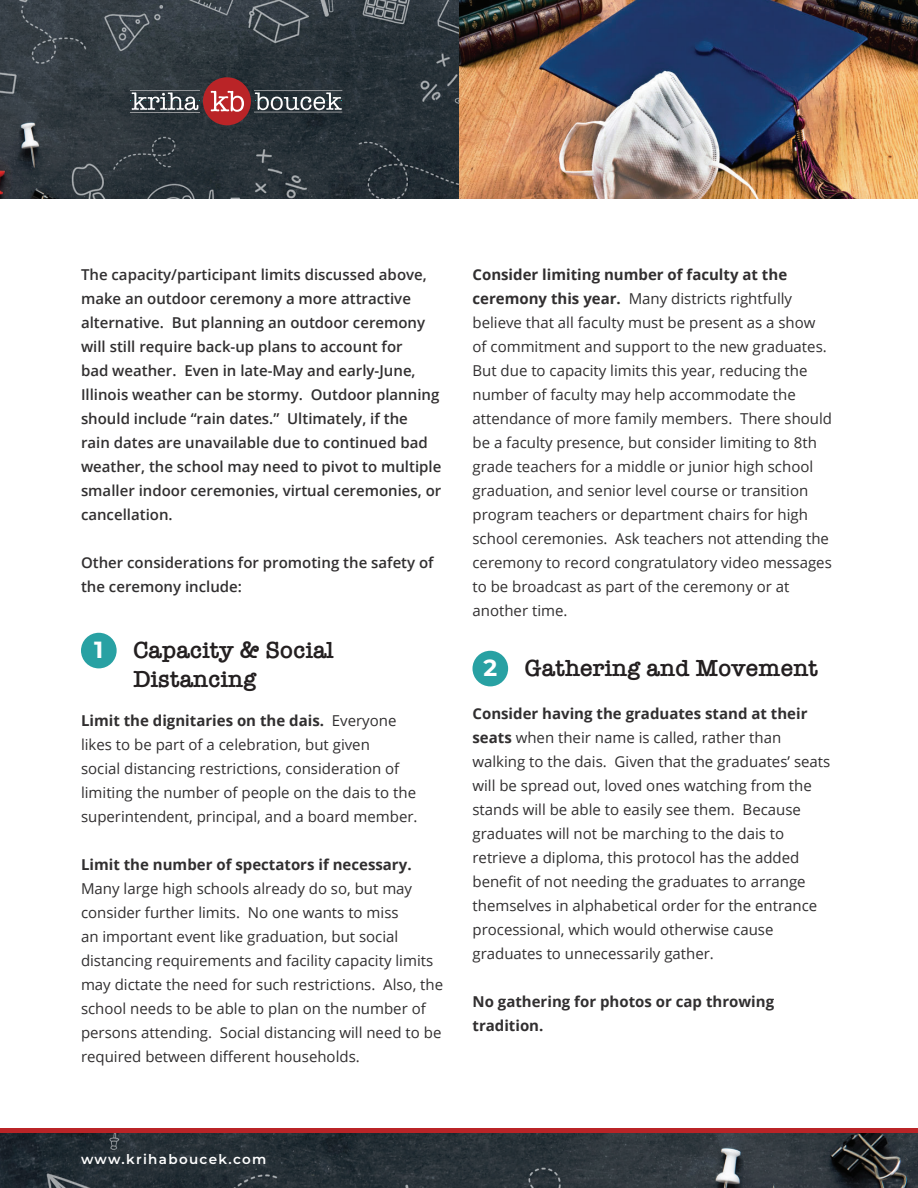
<style>
.page{position:relative;width:918px;height:1188px;background:#fff}
.page>*{position:absolute;margin:0;border:0;box-sizing:border-box;transform-origin:0 0}
.t1{font:600 24px/28.8px "American Typewriter";color:#231f20}
.t2{font:700 23.4px "Montserrat";color:#fff}
.t3{font:15px/24px "Open Sans";color:#312f30}
.t4{font:600 15px/24px "Open Sans";color:#312f30}
.t5{font:700 15px/24px "Open Sans";color:#312f30}
.t6{font:600 13.5px "Montserrat";letter-spacing:.1em;color:#fff}
.s1{font-weight:700}
</style>
<div class="page">
<img style="left:0;top:1133px;width:918px;height:55px">
<img style="left:0;top:0;width:918px;height:198px">
<div style="left:0;top:1128px;width:918px;height:5px;background:#ba2427"></div>
<div style="left:203px;top:77px;width:48px;height:48px;background:#ba2427;border-radius:50%"></div>
<svg style="left:211px;top:91px;width:33px;height:21px"></svg>
<hr style="left:130px;top:90px;width:70px;height:1px;background:#939598">
<hr style="left:130px;top:112px;width:70px;height:1px;background:#939598">
<hr style="left:254px;top:90px;width:88px;height:1px;background:#939598">
<hr style="left:254px;top:112px;width:88px;height:1px;background:#939598">
<svg style="left:130px;top:92px;width:70px;height:18px"></svg>
<svg style="left:255px;top:92px;width:88px;height:18px"></svg>
<div style="left:81px;top:633px;width:36px;height:35px;background:#28a1a3;border-radius:50%"></div>
<div style="left:473px;top:651px;width:35px;height:35px;background:#28a1a3;border-radius:50%"></div>
<p class="t4" style="left:81px;top:262px;width:362px">The capacity/participant limits discussed above, make an outdoor ceremony a more attractive alternative. But planning an outdoor ceremony will still require back-up plans to account for<br>bad weather. Even in late-May and early-June, Illinois weather can be stormy. Outdoor planning should include “rain dates.” Ultimately, if the<br>rain dates are unavailable due to continued bad weather, the school may need to pivot to multiple smaller indoor ceremonies, virtual ceremonies, or cancellation.</p>
<p class="t4" style="left:81px;top:550px;width:354px">Other considerations for promoting the safety of the ceremony include:</p>
<h2 class="t2" style="left:94px;top:633px;width:11px">1</h2>
<h1 class="t1" style="left:133px;top:636px;width:202px">Capacity &amp; Social<br>Distancing</h1>
<p class="t3" style="left:81px;top:708px;width:338px"><span class="s1">Limit the dignitaries on the dais.</span> Everyone likes to be part of a celebration, but given<br>social distancing restrictions, consideration of limiting the number of people on the dais to the superintendent, principal, and a board member.</p>
<p class="t5" style="left:81px;top:852px;width:332px">Limit the number of spectators if necessary.</p>
<p class="t3" style="left:81px;top:876px;width:364px">Many large high schools already do so, but may consider further limits. No one wants to miss<br>an important event like graduation, but social distancing requirements and facility capacity limits may dictate the need for such restrictions. Also, the school needs to be able to plan on the number of persons attending. Social distancing will need to be required between different households.</p>
<p class="t3" style="left:472px;top:262px;width:361px"><span class="s1">Consider limiting number of faculty at the ceremony this year.</span> Many districts rightfully believe that all faculty must be present as a show of commitment and support to the new graduates.<br>But due to capacity limits this year, reducing the number of faculty may help accommodate the attendance of more family members. There should be a faculty presence, but consider limiting to 8th grade teachers for a middle or junior high school graduation, and senior level course or transition program teachers or department chairs for high school ceremonies. Ask teachers not attending the ceremony to record congratulatory video messages to be broadcast as part of the ceremony or at another time.</p>
<h2 class="t2" style="left:483px;top:651px;width:15px">2</h2>
<h1 class="t1" style="left:525px;top:654px;width:295px">Gathering and Movement</h1>
<p class="t3" style="left:472px;top:701px;width:359px"><span class="s1">Consider having the graduates stand at their seats</span> when their name is called, rather than walking to the dais. Given that the graduates’ seats will be spread out, loved ones watching from the stands will be able to easily see them. Because graduates will not be marching to the dais to retrieve a diploma, this protocol has the added benefit of not needing the graduates to arrange themselves in alphabetical order for the entrance processional, which would otherwise cause graduates to unnecessarily gather.</p>
<p class="t5" style="left:472px;top:989px;width:303px">No gathering for photos or cap throwing tradition.</p>
<p class="t6" style="left:81px;top:1150px;width:187px">www.krihaboucek.com</p>
</div>
